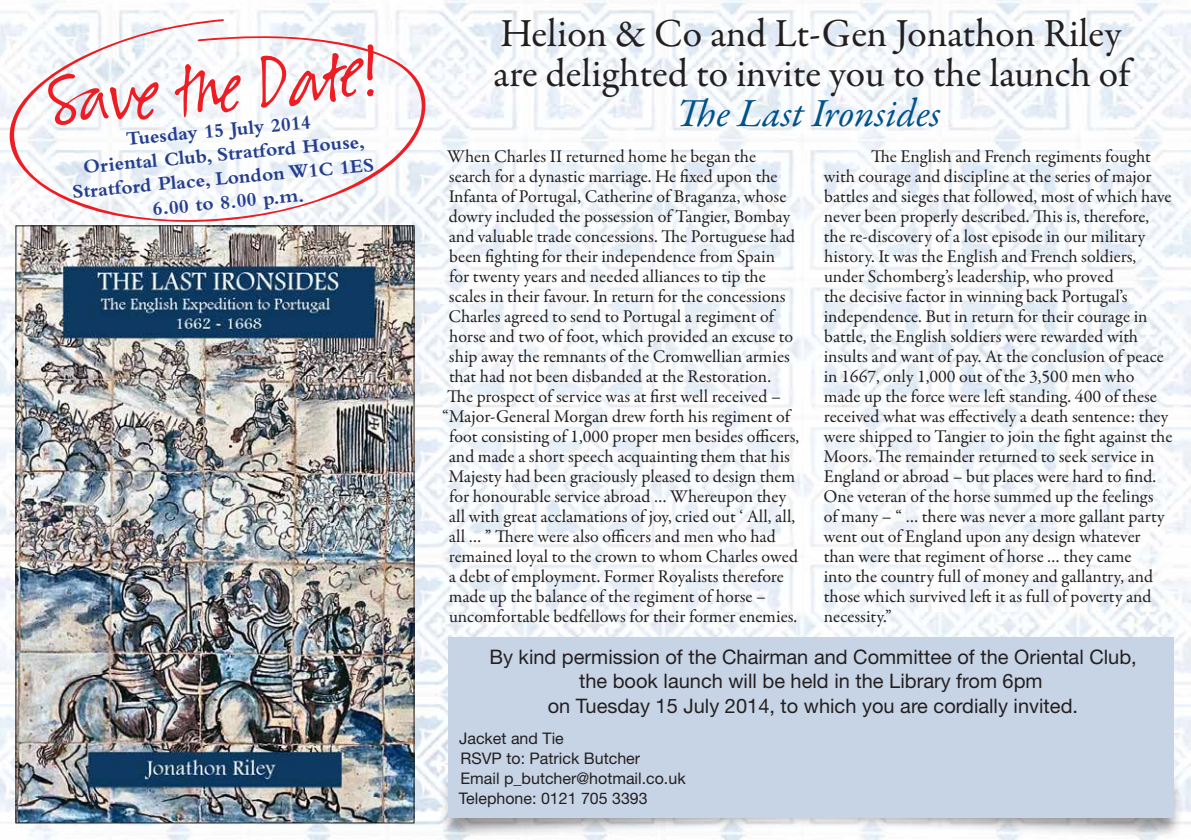
<style>
.page{position:relative;width:1191px;height:840px;background:#fff}
.page>*{position:absolute;margin:0;border:0;box-sizing:border-box;transform-origin:0 0}
.t1{font:90px "Suomi Hand Script";color:#ee1d23}
.t2{font:40px/40px "Garamond Premr Pro";letter-spacing:-.005em;color:#231f20}
.t3{font:italic 40px "Garamond Premr Pro";letter-spacing:-.005em;color:#00528b}
.t4{font:20px/24px "Helvetica Neue LT Std";color:#231f20;text-align:center}
.t5{font:700 20px/24px "Bembo";color:#253f8e;text-align:center}
.t6{font:18px/20px "Garamond Premr Pro";color:#231f20}
.t7{font:16px/20px "Helvetica Neue LT Std";color:#231f20}
</style>
<div class="page">
<img style="left:0;top:0;width:1191px;height:839px">
<div style="left:440px;top:772px;width:742px;height:65px;background:#231f20;opacity:.47"></div>
<div style="left:448px;top:636px;width:726px;height:180px;background:#c7d4e6"></div>
<svg style="left:3px;top:19px;width:431px;height:205px"></svg>
<img style="left:17px;top:227px;width:395px;height:594px">
<h1 class="t1" style="left:44px;top:55px;width:331px;rotate:-5deg">Save the Date!</h1>
<p class="t5" style="left:67px;top:131px;width:304px;rotate:-5deg">Tuesday 15 July 2014<br>Oriental Club, Stratford House,<br>Stratford Place, London W1C 1ES<br>6.00 to 8.00 p.m.</p>
<h2 class="t2" style="left:493px;top:14px;width:638px">Helion &amp; Co and Lt-Gen Jonathon Riley are delighted to invite you to the launch of</h2>
<h2 class="t3" style="left:676px;top:88px;width:266px">The Last Ironsides</h2>
<p class="t6" style="left:447px;top:146px;width:310px">When Charles II returned home he began the</p>
<p class="t6" style="left:449px;top:166px;width:330px">search for a dynastic marriage. He fixed upon the</p>
<p class="t6" style="left:449px;top:186px;width:339px">Infanta of Portugal, Catherine of Braganza, whose</p>
<p class="t6" style="left:449px;top:206px;width:343px">dowry included the possession of Tangier, Bombay</p>
<p class="t6" style="left:449px;top:226px;width:348px">and valuable trade concessions. The Portuguese had</p>
<p class="t6" style="left:449px;top:246px;width:327px">been fighting for their independence from Spain</p>
<p class="t6" style="left:449px;top:266px;width:318px">for twenty years and needed alliances to tip the</p>
<p class="t6" style="left:449px;top:286px;width:338px">scales in their favour. In return for the concessions</p>
<p class="t6" style="left:448px;top:306px;width:327px">Charles agreed to send to Portugal a regiment of</p>
<p class="t6" style="left:449px;top:326px;width:345px">horse and two of foot, which provided an excuse to</p>
<p class="t6" style="left:449px;top:346px;width:342px">ship away the remnants of the Cromwellian armies</p>
<p class="t6" style="left:449px;top:366px;width:323px">that had not been disbanded at the Restoration.</p>
<p class="t6" style="left:447px;top:386px;width:335px">The prospect of service was at first well received –</p>
<p class="t6" style="left:442px;top:406px;width:349px">“Major-General Morgan drew forth his regiment of</p>
<p class="t6" style="left:449px;top:426px;width:351px">foot consisting of 1,000 proper men besides officers,</p>
<p class="t6" style="left:449px;top:446px;width:343px">and made a short speech acquainting them that his</p>
<p class="t6" style="left:448px;top:466px;width:348px">Majesty had been graciously pleased to design them</p>
<p class="t6" style="left:449px;top:486px;width:339px">for honourable service abroad … Whereupon they</p>
<p class="t6" style="left:449px;top:506px;width:348px">all with great acclamations of joy, cried out ‘ All, all,</p>
<p class="t6" style="left:449px;top:526px;width:328px">all … ” There were also officers and men who had</p>
<p class="t6" style="left:449px;top:546px;width:351px">remained loyal to the crown to whom Charles owed</p>
<p class="t6" style="left:449px;top:566px;width:336px">a debt of employment. Former Royalists therefore</p>
<p class="t6" style="left:449px;top:586px;width:319px">made up the balance of the regiment of horse –</p>
<p class="t6" style="left:449px;top:606px;width:350px">uncomfortable bedfellows for their former enemies.</p>
<p class="t6" style="left:823px;top:146px;width:351px;text-indent:48px">The English and French regiments fought with courage and discipline at the series of major battles and sieges that followed, most of which have never been properly described. This is, therefore, the re-discovery of a lost episode in our military history. It was the English and French soldiers, under Schomberg’s leadership, who proved<br>the decisive factor in winning back Portugal’s independence. But in return for their courage in battle, the English soldiers were rewarded with insults and want of pay. At the conclusion of peace in 1667, only 1,000 out of the 3,500 men who made up the force were left standing. 400 of these received what was effectively a death sentence: they were shipped to Tangier to join the fight against the Moors. The remainder returned to seek service in England or abroad – but places were hard to find.<br>One veteran of the horse summed up the feelings<br>of many – “ … there was never a more gallant party went out of England upon any design whatever than were that regiment of horse … they came<br>into the country full of money and gallantry, and those which survived left it as full of poverty and necessity.”</p>
<p class="t4" style="left:489px;top:644px;width:649px">By kind permission of the Chairman and Committee of the Oriental Club, the book launch will be held in the Library from 6pm<br>on Tuesday 15 July 2014, to which you are cordially invited.</p>
<p class="t7" style="left:459px;top:727px;width:228px">Jacket and Tie<br>RSVP to: Patrick Butcher<br>Email p_butcher@hotmail.co.uk<br>Telephone: 0121 705 3393</p>
</div>
